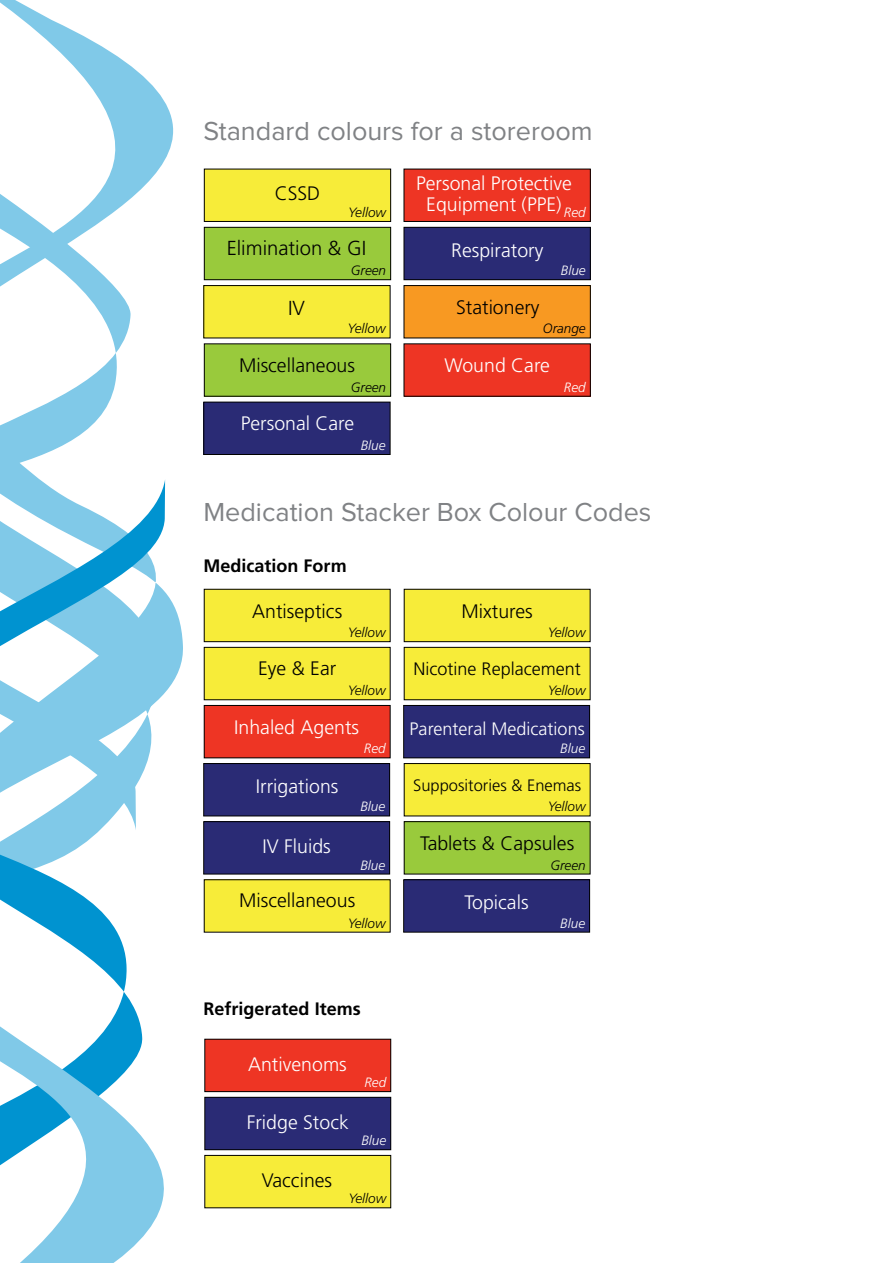
<style>
.page{position:relative;width:893px;height:1263px;background:#fff}
.page>*{position:absolute;margin:0;border:0;box-sizing:border-box;transform-origin:0 0}
.t1{font:27px "Proxima Nova";color:#808285}
.t2{font:300 20.25px "Frutiger";color:#000}
.t3{font:300 19.5px/21px "Frutiger";color:#fff;text-align:center}
.t4{font:300 19.5px "Frutiger";color:#000}
.t5{font:700 18px "Frutiger";color:#000}
.t6{font:300 18px "Frutiger";color:#fff}
.t7{font:300 18px "Frutiger";color:#000}
.t8{font:300 16.5px "Frutiger";color:#000}
.t9{font:italic 300 13.5px "Frutiger";color:#000}
.t10{font:italic 300 13.5px "Frutiger";color:#fff}
</style>
<div class="page">
<svg style="left:0;top:830px;width:100px;height:17px;fill:#80c9e8"></svg>
<svg style="left:82px;top:480px;width:101px;height:306px"></svg>
<svg style="left:0;top:0;width:174px;height:180px"></svg>
<svg style="left:0;top:847px;width:137px;height:166px"></svg>
<svg style="left:0;top:1013px;width:164px;height:250px"></svg>
<svg style="left:0;top:669px;width:136px;height:161px"></svg>
<svg style="left:0;top:180px;width:165px;height:478px"></svg>
<div style="left:204px;top:169px;width:187px;height:52px;background:#f7ec39"></div>
<div style="left:204px;top:169px;width:187px;height:53px;border:1px solid #000"></div>
<div style="left:204px;top:227px;width:187px;height:53px;background:#99ca3c"></div>
<div style="left:204px;top:227px;width:187px;height:53px;border:1px solid #000"></div>
<div style="left:204px;top:286px;width:186px;height:52px;background:#f7ec39"></div>
<div style="left:203px;top:285px;width:187px;height:53px;border:1px solid #000"></div>
<div style="left:204px;top:344px;width:187px;height:52px;background:#99ca3c"></div>
<div style="left:204px;top:343px;width:187px;height:54px;border:1px solid #000"></div>
<div style="left:204px;top:402px;width:186px;height:52px;background:#2a2b75"></div>
<div style="left:203px;top:402px;width:187px;height:53px;border:1px solid #000"></div>
<div style="left:404px;top:169px;width:186px;height:52px;background:#ee3524"></div>
<div style="left:404px;top:169px;width:187px;height:53px;border:1px solid #000"></div>
<div style="left:404px;top:227px;width:186px;height:53px;background:#2a2b75"></div>
<div style="left:404px;top:227px;width:187px;height:53px;border:1px solid #000"></div>
<div style="left:404px;top:286px;width:186px;height:52px;background:#f89922"></div>
<div style="left:404px;top:285px;width:187px;height:53px;border:1px solid #000"></div>
<div style="left:404px;top:344px;width:186px;height:52px;background:#ee3524"></div>
<div style="left:204px;top:589px;width:186px;height:53px;background:#f7ec39"></div>
<div style="left:204px;top:589px;width:186px;height:53px;border:1px solid #000"></div>
<div style="left:204px;top:647px;width:186px;height:53px;background:#f7ec39"></div>
<div style="left:204px;top:647px;width:186px;height:53px;border:1px solid #000"></div>
<div style="left:204px;top:880px;width:186px;height:52px;background:#f7ec39"></div>
<div style="left:205px;top:1155px;width:186px;height:53px;background:#f7ec39"></div>
<div style="left:204px;top:1155px;width:187px;height:53px;border:1px solid #000"></div>
<div style="left:404px;top:589px;width:186px;height:53px;background:#f7ec39"></div>
<div style="left:404px;top:589px;width:186px;height:53px;border:1px solid #000"></div>
<div style="left:404px;top:647px;width:186px;height:53px;background:#f7ec39"></div>
<div style="left:404px;top:647px;width:186px;height:53px;border:1px solid #000"></div>
<div style="left:404px;top:763px;width:186px;height:53px;background:#f7ec39"></div>
<div style="left:404px;top:763px;width:186px;height:53px;border:1px solid #000"></div>
<div style="left:404px;top:822px;width:186px;height:52px;background:#99ca3c"></div>
<div style="left:404px;top:821px;width:186px;height:53px;border:1px solid #000"></div>
<div style="left:204px;top:705px;width:186px;height:53px;background:#ee3524"></div>
<div style="left:204px;top:705px;width:186px;height:53px;border:1px solid #000"></div>
<div style="left:205px;top:1039px;width:186px;height:52px;background:#ee3524"></div>
<div style="left:204px;top:1039px;width:187px;height:53px;border:1px solid #000"></div>
<div style="left:204px;top:763px;width:186px;height:53px;background:#2a2b75"></div>
<div style="left:203px;top:763px;width:187px;height:53px;border:1px solid #000"></div>
<div style="left:205px;top:1097px;width:186px;height:53px;background:#2a2b75"></div>
<div style="left:204px;top:1097px;width:187px;height:53px;border:1px solid #000"></div>
<div style="left:204px;top:822px;width:186px;height:52px;background:#2a2b75"></div>
<div style="left:203px;top:821px;width:187px;height:53px;border:1px solid #000"></div>
<div style="left:404px;top:705px;width:186px;height:53px;background:#2a2b75"></div>
<div style="left:403px;top:705px;width:187px;height:53px;border:1px solid #000"></div>
<div style="left:404px;top:880px;width:186px;height:52px;background:#2a2b75"></div>
<div style="left:403px;top:879px;width:187px;height:53px;border:1px solid #000"></div>
<h1 class="t1" style="left:203px;top:116px;width:391px">Standard colours for a storeroom</h1>
<p class="t4" style="left:275px;top:183px;width:47px">CSSD</p>
<p class="t9" style="left:348px;top:204px;width:39px">Yellow</p>
<p class="t3" style="left:416px;top:173px;width:157px">Personal Protective<br>Equipment (PPE)</p>
<p class="t10" style="left:564px;top:204px;width:23px">Red</p>
<p class="t2" style="left:227px;top:237px;width:141px">Elimination &amp; GI</p>
<p class="t3" style="left:451px;top:240px;width:94px">Respiratory</p>
<p class="t9" style="left:351px;top:263px;width:37px">Green</p>
<p class="t10" style="left:561px;top:263px;width:26px">Blue</p>
<p class="t2" style="left:288px;top:297px;width:18px">IV</p>
<p class="t4" style="left:456px;top:297px;width:85px">Stationery</p>
<p class="t9" style="left:348px;top:321px;width:39px">Yellow</p>
<p class="t9" style="left:543px;top:321px;width:44px">Orange</p>
<p class="t4" style="left:239px;top:354px;width:117px">Miscellaneous</p>
<p class="t3" style="left:444px;top:355px;width:107px">Wound Care</p>
<p class="t9" style="left:351px;top:379px;width:37px">Green</p>
<p class="t10" style="left:564px;top:379px;width:23px">Red</p>
<p class="t3" style="left:241px;top:413px;width:115px">Personal Care</p>
<p class="t10" style="left:361px;top:437px;width:26px">Blue</p>
<h1 class="t1" style="left:203px;top:497px;width:450px">Medication Stacker Box Colour Codes</h1>
<p class="t5" style="left:203px;top:555px;width:145px">Medication Form</p>
<p class="t4" style="left:252px;top:600px;width:92px">Antiseptics</p>
<p class="t4" style="left:461px;top:600px;width:73px">Mixtures</p>
<p class="t9" style="left:348px;top:625px;width:39px">Yellow</p>
<p class="t9" style="left:548px;top:625px;width:39px">Yellow</p>
<p class="t4" style="left:258px;top:657px;width:80px">Eye &amp; Ear</p>
<p class="t7" style="left:413px;top:658px;width:169px">Nicotine Replacement</p>
<p class="t9" style="left:348px;top:683px;width:39px">Yellow</p>
<p class="t9" style="left:548px;top:683px;width:39px">Yellow</p>
<p class="t3" style="left:234px;top:717px;width:126px">Inhaled Agents</p>
<p class="t6" style="left:410px;top:718px;width:177px">Parenteral Medications</p>
<p class="t10" style="left:364px;top:741px;width:23px">Red</p>
<p class="t10" style="left:560px;top:741px;width:26px">Blue</p>
<p class="t3" style="left:256px;top:776px;width:84px">Irrigations</p>
<p class="t8" style="left:413px;top:776px;width:170px">Suppositories &amp; Enemas</p>
<p class="t10" style="left:360px;top:799px;width:26px">Blue</p>
<p class="t9" style="left:548px;top:799px;width:39px">Yellow</p>
<p class="t3" style="left:262px;top:836px;width:70px">IV Fluids</p>
<p class="t4" style="left:420px;top:832px;width:156px">Tablets &amp; Capsules</p>
<p class="t10" style="left:360px;top:857px;width:26px">Blue</p>
<p class="t9" style="left:550px;top:857px;width:37px">Green</p>
<p class="t4" style="left:239px;top:889px;width:118px">Miscellaneous</p>
<p class="t3" style="left:465px;top:892px;width:66px">Topicals</p>
<p class="t9" style="left:348px;top:915px;width:39px">Yellow</p>
<p class="t10" style="left:560px;top:915px;width:26px">Blue</p>
<p class="t5" style="left:203px;top:998px;width:159px">Refrigerated Items</p>
<p class="t3" style="left:248px;top:1054px;width:100px">Antivenoms</p>
<p class="t3" style="left:247px;top:1112px;width:104px">Fridge Stock</p>
<p class="t4" style="left:262px;top:1169px;width:72px">Vaccines</p>
<p class="t10" style="left:364px;top:1075px;width:23px">Red</p>
<p class="t10" style="left:361px;top:1133px;width:26px">Blue</p>
<p class="t9" style="left:348px;top:1191px;width:39px">Yellow</p>
</div>
